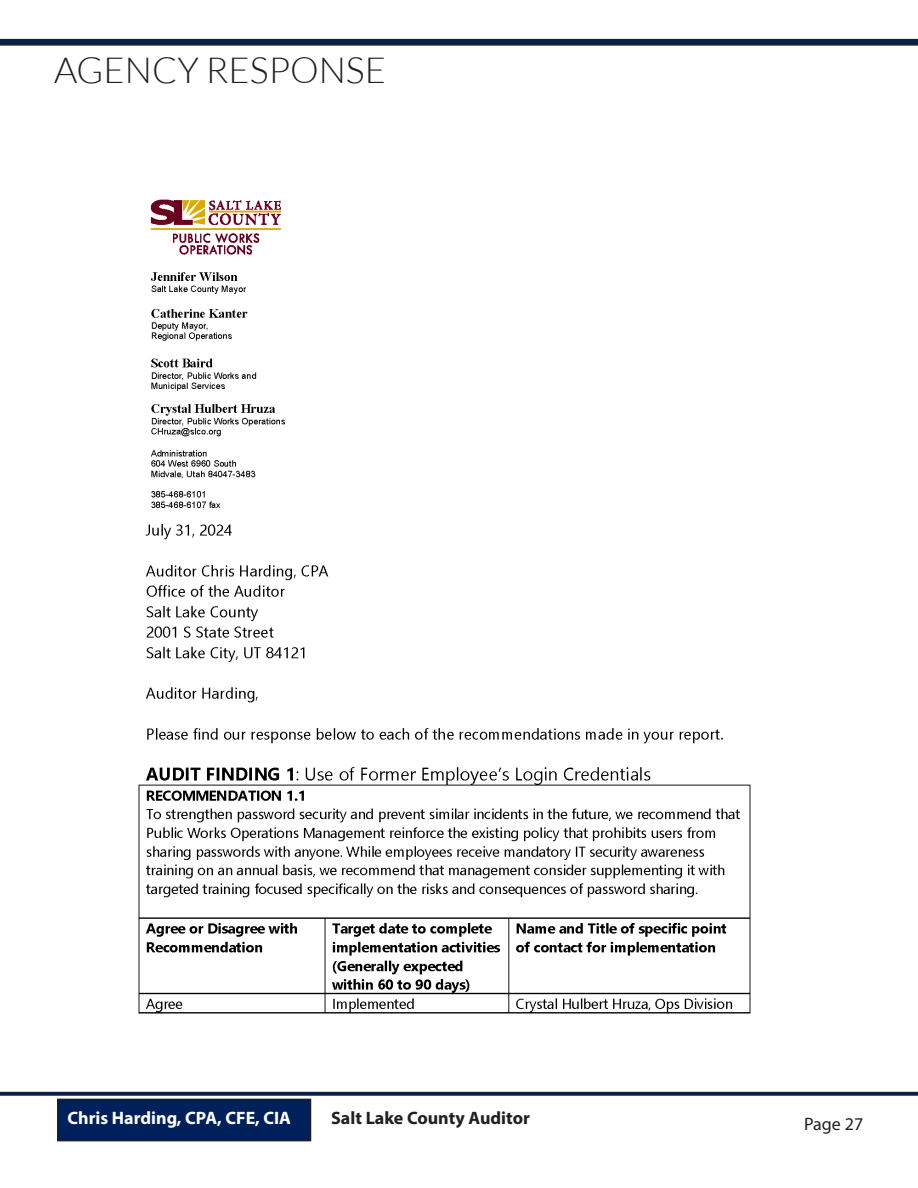
<style>
.page{position:relative;width:918px;height:1188px;background:#fff}
.page>*{position:absolute;margin:0;border:0;box-sizing:border-box;transform-origin:0 0}
.t1{font:300 36px "Lato";color:#231f20}
.t2{font:700 18px "Myriad Pro";color:#fff}
.t3{font:700 18px "Myriad Pro";color:#231f20}
.t4{font:18px "Myriad Pro";color:#231f20}
</style>
<div class="page">
<img style="left:54px;top:199px;width:780px;height:910px">
<svg style="left:0;top:39px;width:918px;height:7px;background:#1b2b4b"></svg>
<div style="left:58px;top:1099px;width:253px;height:42px;background:#00205b"></div>
<div style="left:57px;top:1099px;width:254px;height:42px;border:2px solid #231f20"></div>
<svg style="left:0;top:1092px;width:918px;height:4px;background:#1f2c4a"></svg>
<p class="t1" style="left:54px;top:51px;width:334px">AGENCY RESPONSE</p>
<p class="t2" style="left:68px;top:1106px;width:225px">Chris Harding, CPA, CFE, CIA</p>
<p class="t3" style="left:331px;top:1106px;width:200px">Salt Lake County Auditor</p>
<p class="t4" style="left:804px;top:1113px;width:61px">Page 27</p>
</div>
